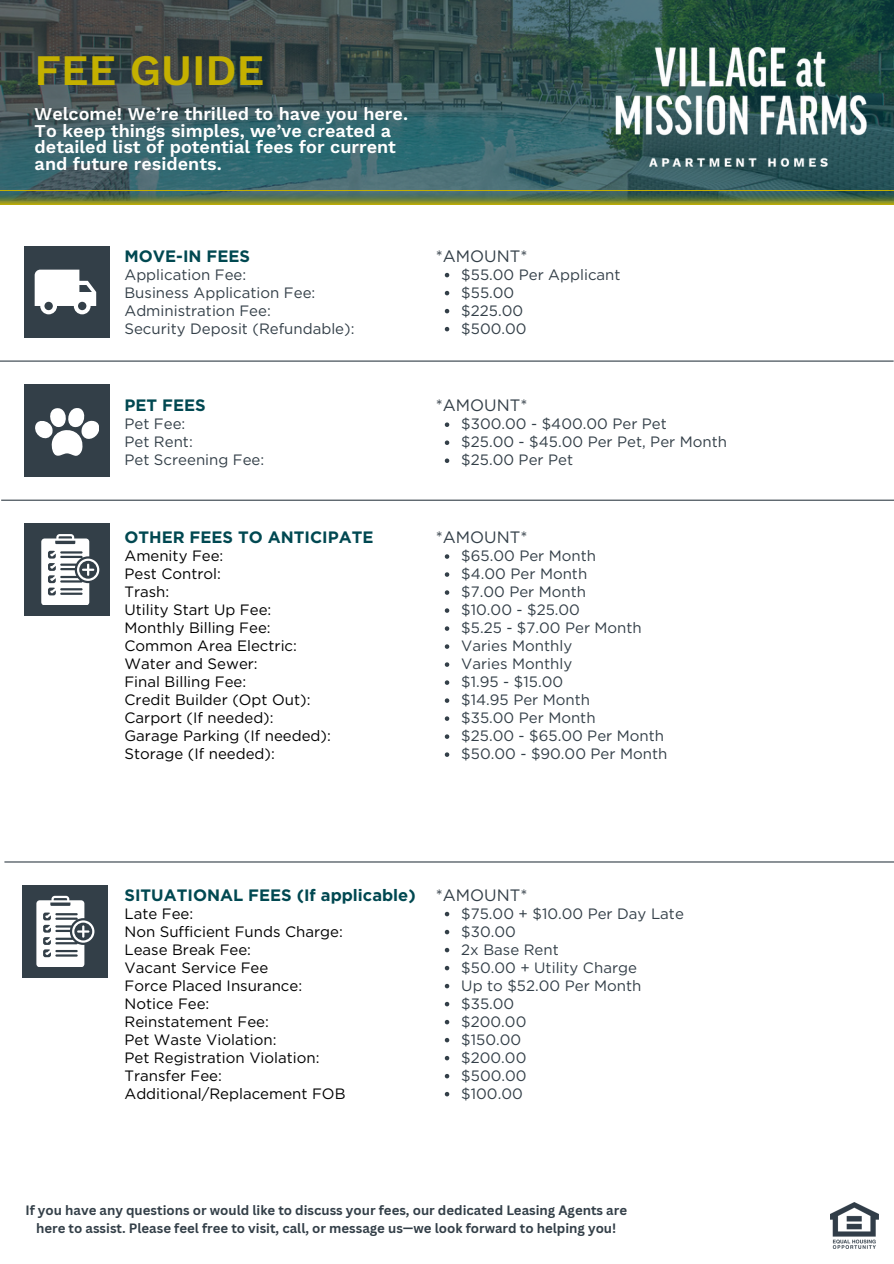
<style>
.page{position:relative;width:894px;height:1264px;background:#fff}
.page>*{position:absolute;margin:0;border:0;box-sizing:border-box;transform-origin:0 0}
.t1{font:600 43.5px "Work Sans";color:#c4b000}
.t2{font:600 18px/16.8px "Work Sans";color:#fff}
.t3{font:700 16.5px "Gotham";color:#004851}
.t4{font:16.5px "Gotham";color:#333f48}
.t5{font:15px/18px "Gotham";color:#333f48}
.t6{font:15px/18px "Gotham";color:#000}
.t7{font:700 13.2px/18.3px "Canva Sans";color:#333f48;text-align:center}
</style>
<div class="page">
<svg style="left:0;top:0;width:893px;height:191px;background:#3b585a"></svg>
<svg style="left:0;top:191px;width:893px;height:13px;background:#60784b"></svg>
<div style="left:24px;top:384px;width:85px;height:93px;background:#333f48"></div>
<svg style="left:35px;top:408px;width:64px;height:48px"></svg>
<div style="left:24px;top:246px;width:85px;height:92px;background:#333f48"></div>
<svg style="left:35px;top:269px;width:61px;height:45px"></svg>
<hr style="left:0;top:360px;width:893px;height:1px;background:#333f48">
<hr style="left:1px;top:499px;width:892px;height:2px;background:#333f48">
<img style="left:830px;top:1202px;width:48px;height:46px">
<img style="left:603px;top:0;width:275px;height:205px">
<svg style="left:444px;top:273px;width:5px;height:4px"></svg>
<svg style="left:444px;top:291px;width:5px;height:4px"></svg>
<svg style="left:444px;top:309px;width:5px;height:4px"></svg>
<svg style="left:444px;top:327px;width:5px;height:4px"></svg>
<svg style="left:444px;top:422px;width:5px;height:5px"></svg>
<svg style="left:444px;top:440px;width:5px;height:5px"></svg>
<svg style="left:444px;top:458px;width:5px;height:5px"></svg>
<div style="left:24px;top:523px;width:85px;height:93px;background:#333f48"></div>
<svg style="left:41px;top:534px;width:58px;height:71px"></svg>
<div style="left:23px;top:885px;width:85px;height:93px;background:#333f48"></div>
<svg style="left:36px;top:895px;width:58px;height:71px"></svg>
<hr style="left:4px;top:861px;width:889px;height:1px;background:#333f48">
<svg style="left:444px;top:554px;width:5px;height:5px"></svg>
<svg style="left:444px;top:572px;width:5px;height:5px"></svg>
<svg style="left:444px;top:590px;width:5px;height:5px"></svg>
<svg style="left:444px;top:608px;width:5px;height:5px"></svg>
<svg style="left:444px;top:626px;width:5px;height:5px"></svg>
<svg style="left:444px;top:644px;width:5px;height:5px"></svg>
<svg style="left:444px;top:662px;width:5px;height:5px"></svg>
<svg style="left:444px;top:680px;width:5px;height:5px"></svg>
<svg style="left:444px;top:698px;width:5px;height:5px"></svg>
<svg style="left:444px;top:716px;width:5px;height:5px"></svg>
<svg style="left:444px;top:734px;width:5px;height:5px"></svg>
<svg style="left:444px;top:752px;width:5px;height:5px"></svg>
<svg style="left:444px;top:911px;width:5px;height:5px"></svg>
<svg style="left:444px;top:929px;width:5px;height:5px"></svg>
<svg style="left:444px;top:947px;width:5px;height:5px"></svg>
<svg style="left:444px;top:965px;width:5px;height:5px"></svg>
<svg style="left:444px;top:983px;width:5px;height:5px"></svg>
<svg style="left:444px;top:1001px;width:5px;height:5px"></svg>
<svg style="left:444px;top:1019px;width:5px;height:5px"></svg>
<svg style="left:444px;top:1037px;width:5px;height:5px"></svg>
<svg style="left:444px;top:1055px;width:5px;height:5px"></svg>
<svg style="left:444px;top:1074px;width:5px;height:4px"></svg>
<svg style="left:444px;top:1092px;width:5px;height:4px"></svg>
<p class="t1" style="left:35px;top:52px;width:231px">FEE GUIDE</p>
<h3 class="t2" style="left:35px;top:107px;width:375px">Welcome! We’re thrilled to have you here.<br>To keep things simples, we’ve created a detailed list of potential fees for current and future residents.</h3>
<h1 class="t3" style="left:124px;top:246px;width:127px">MOVE-IN FEES</h1>
<h1 class="t5" style="left:124px;top:265px;width:231px">Application Fee:<br>Business Application Fee:<br>Administration Fee:<br>Security Deposit (Refundable):</h1>
<p class="t3" style="left:124px;top:395px;width:83px">PET FEES</p>
<p class="t5" style="left:124px;top:415px;width:141px">Pet Fee:<br>Pet Rent:<br>Pet Screening Fee:</p>
<p class="t3" style="left:124px;top:527px;width:250px">OTHER FEES TO ANTICIPATE</p>
<p class="t6" style="left:124px;top:547px;width:208px">Amenity Fee:<br>Pest Control:<br>Trash:<br>Utility Start Up Fee:<br>Monthly Billing Fee:<br>Common Area Electric:<br>Water and Sewer:<br>Final Billing Fee:<br>Credit Builder (Opt Out):<br>Carport (If needed):<br>Garage Parking (If needed):<br>Storage (If needed):</p>
<h5 class="t4" style="left:435px;top:246px;width:93px">*AMOUNT*</h5>
<h2 class="t5" style="left:461px;top:265px;width:161px">$55.00 Per Applicant</h2>
<p class="t5" style="left:461px;top:283px;width:54px">$55.00</p>
<p class="t5" style="left:461px;top:301px;width:63px">$225.00</p>
<p class="t5" style="left:461px;top:319px;width:67px">$500.00</p>
<p class="t4" style="left:435px;top:395px;width:93px">*AMOUNT*</p>
<p class="t5" style="left:461px;top:415px;width:207px">$300.00 - $400.00 Per Pet</p>
<p class="t5" style="left:461px;top:433px;width:267px">$25.00 - $45.00 Per Pet, Per Month</p>
<h5 class="t5" style="left:461px;top:451px;width:113px">$25.00 Per Pet</h5>
<h2 class="t4" style="left:435px;top:527px;width:93px">*AMOUNT*</h2>
<p class="t5" style="left:461px;top:546px;width:136px">$65.00 Per Month</p>
<p class="t5" style="left:461px;top:564px;width:127px">$4.00 Per Month</p>
<p class="t5" style="left:461px;top:582px;width:126px">$7.00 Per Month</p>
<p class="t5" style="left:461px;top:600px;width:120px">$10.00 - $25.00</p>
<p class="t5" style="left:461px;top:618px;width:182px">$5.25 - $7.00 Per Month</p>
<h5 class="t5" style="left:461px;top:636px;width:112px">Varies Monthly</h5>
<h2 class="t5" style="left:461px;top:654px;width:112px">Varies Monthly</h2>
<p class="t5" style="left:461px;top:672px;width:103px">$1.95 - $15.00</p>
<p class="t5" style="left:461px;top:690px;width:130px">$14.95 Per Month</p>
<p class="t5" style="left:461px;top:708px;width:136px">$35.00 Per Month</p>
<p class="t5" style="left:461px;top:726px;width:204px">$25.00 - $65.00 Per Month</p>
<p class="t5" style="left:461px;top:744px;width:207px">$50.00 - $90.00 Per Month</p>
<p class="t3" style="left:124px;top:884px;width:292px">SITUATIONAL FEES (If applicable)</p>
<p class="t6" style="left:124px;top:904px;width:222px">Late Fee:<br>Non Sufficient Funds Charge:<br>Lease Break Fee:<br>Vacant Service Fee<br>Force Placed Insurance:<br>Notice Fee:<br>Reinstatement Fee:<br>Pet Waste Violation:<br>Pet Registration Violation:<br>Transfer Fee:<br>Additional/Replacement FOB</p>
<p class="t4" style="left:435px;top:884px;width:93px">*AMOUNT*</p>
<p class="t5" style="left:461px;top:904px;width:224px">$75.00 + $10.00 Per Day Late</p>
<p class="t5" style="left:461px;top:922px;width:56px">$30.00</p>
<p class="t5" style="left:461px;top:940px;width:99px">2x Base Rent</p>
<p class="t5" style="left:461px;top:958px;width:177px">$50.00 + Utility Charge</p>
<p class="t5" style="left:461px;top:976px;width:182px">Up to $52.00 Per Month</p>
<p class="t5" style="left:461px;top:994px;width:55px">$35.00</p>
<p class="t5" style="left:461px;top:1012px;width:67px">$200.00</p>
<h4 class="t5" style="left:461px;top:1030px;width:61px">$150.00</h4>
<h2 class="t5" style="left:461px;top:1048px;width:67px">$200.00</h2>
<p class="t5" style="left:461px;top:1066px;width:67px">$500.00</p>
<p class="t5" style="left:461px;top:1084px;width:63px">$100.00</p>
<p class="t7" style="left:25px;top:1200px;width:603px">If you have any questions or would like to discuss your fees, our dedicated Leasing Agents are here to assist. Please feel free to visit, call, or message us—we look forward to helping you!</p>
</div>
